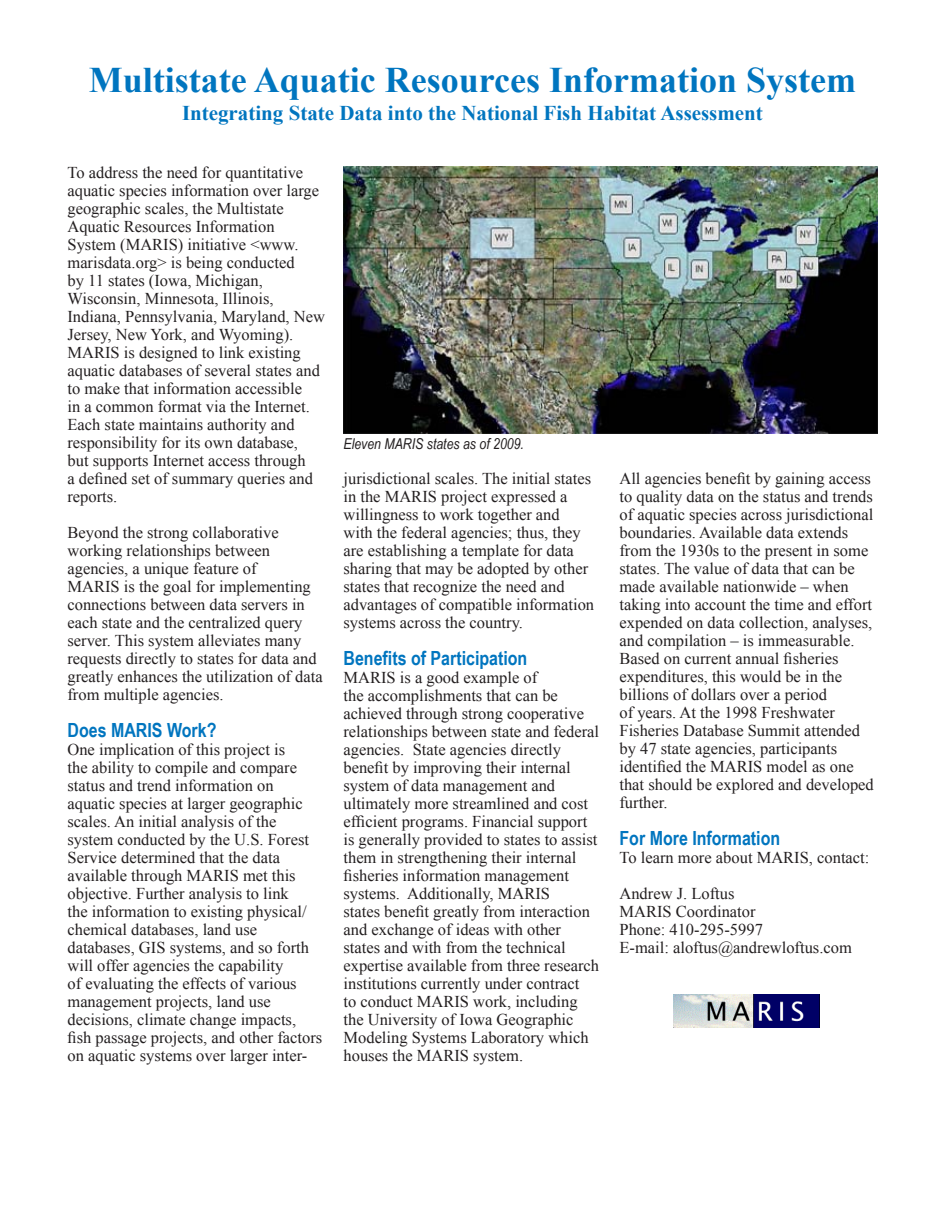
<style>
.page{position:relative;width:945px;height:1215px;background:#fff}
.page>*{position:absolute;margin:0;border:0;box-sizing:border-box;transform-origin:0 0}
.t1{font:700 36px "Times New Roman";color:#0075bf}
.t2{font:700 21px "Times New Roman";color:#0075bf}
.t3{font:700 19.5px "Arial Narrow";color:#0075bf}
.t4{font:16.5px/18px "Times New Roman";color:#231f20}
.t5{font:italic 15px "Arial Narrow";color:#231f20}
</style>
<div class="page">
<img style="left:344px;top:166px;width:534px;height:268px">
<img style="left:674px;top:995px;width:145px;height:33px">
<h1 class="t1" style="left:89px;top:59px;width:769px">Multistate Aquatic Resources Information System</h1>
<p class="t2" style="left:182px;top:101px;width:582px">Integrating State Data into the National Fish Habitat Assessment</p>
<p class="t4" style="left:68px;top:163px;width:259px">To address the need for quantitative aquatic species information over large geographic scales, the Multistate Aquatic Resources Information System (MARIS) initiative &lt;www. marisdata.org&gt; is being conducted<br>by 11 states (Iowa, Michigan, Wisconsin, Minnesota, Illinois, Indiana, Pennsylvania, Maryland, New Jersey, New York, and Wyoming).<br>MARIS is designed to link existing aquatic databases of several states and to make that information accessible<br>in a common format via the Internet.<br>Each state maintains authority and responsibility for its own database,<br>but supports Internet access through<br>a defined set of summary queries and reports.</p>
<p class="t4" style="left:68px;top:523px;width:257px">Beyond the strong collaborative working relationships between agencies, a unique feature of<br>MARIS is the goal for implementing connections between data servers in each state and the centralized query server. This system alleviates many requests directly to states for data and greatly enhances the utilization of data from multiple agencies.</p>
<p class="t3" style="left:68px;top:719px;width:150px">Does MARIS Work?</p>
<p class="t4" style="left:68px;top:741px;width:256px">One implication of this project is<br>the ability to compile and compare status and trend information on aquatic species at larger geographic scales. An initial analysis of the system conducted by the U.S. Forest Service determined that the data available through MARIS met this objective. Further analysis to link<br>the information to existing physical/ chemical databases, land use databases, GIS systems, and so forth will offer agencies the capability<br>of evaluating the effects of various management projects, land use decisions, climate change impacts, fish passage projects, and other factors on aquatic systems over larger inter-</p>
<p class="t5" style="left:344px;top:435px;width:182px">Eleven MARIS states as of 2009.</p>
<p class="t4" style="left:344px;top:469px;width:252px">jurisdictional scales. The initial states in the MARIS project expressed a willingness to work together and<br>with the federal agencies; thus, they are establishing a template for data sharing that may be adopted by other states that recognize the need and advantages of compatible information systems across the country.</p>
<p class="t3" style="left:344px;top:647px;width:185px">Benefits of Participation</p>
<p class="t4" style="left:344px;top:668px;width:257px">MARIS is a good example of<br>the accomplishments that can be achieved through strong cooperative relationships between state and federal agencies. State agencies directly benefit by improving their internal system of data management and ultimately more streamlined and cost efficient programs. Financial support is generally provided to states to assist them in strengthening their internal fisheries information management systems. Additionally, MARIS<br>states benefit greatly from interaction and exchange of ideas with other states and with from the technical expertise available from three research institutions currently under contract<br>to conduct MARIS work, including the University of Iowa Geographic Modeling Systems Laboratory which houses the MARIS system.</p>
<p class="t4" style="left:619px;top:469px;width:256px">All agencies benefit by gaining access to quality data on the status and trends of aquatic species across jurisdictional boundaries. Available data extends from the 1930s to the present in some states. The value of data that can be made available nationwide – when taking into account the time and effort expended on data collection, analyses, and compilation – is immeasurable.<br>Based on current annual fisheries expenditures, this would be in the billions of dollars over a period<br>of years. At the 1998 Freshwater Fisheries Database Summit attended by 47 state agencies, participants identified the MARIS model as one that should be explored and developed further.</p>
<p class="t3" style="left:620px;top:827px;width:162px">For More Information</p>
<p class="t4" style="left:620px;top:839px;width:251px;line-height:36px">To learn more about MARIS, contact:<br>Andrew J. Loftus</p>
<p class="t4" style="left:620px;top:902px;width:234px">MARIS Coordinator<br>Phone: 410-295-5997<br>E-mail: aloftus@andrewloftus.com</p>
</div>
